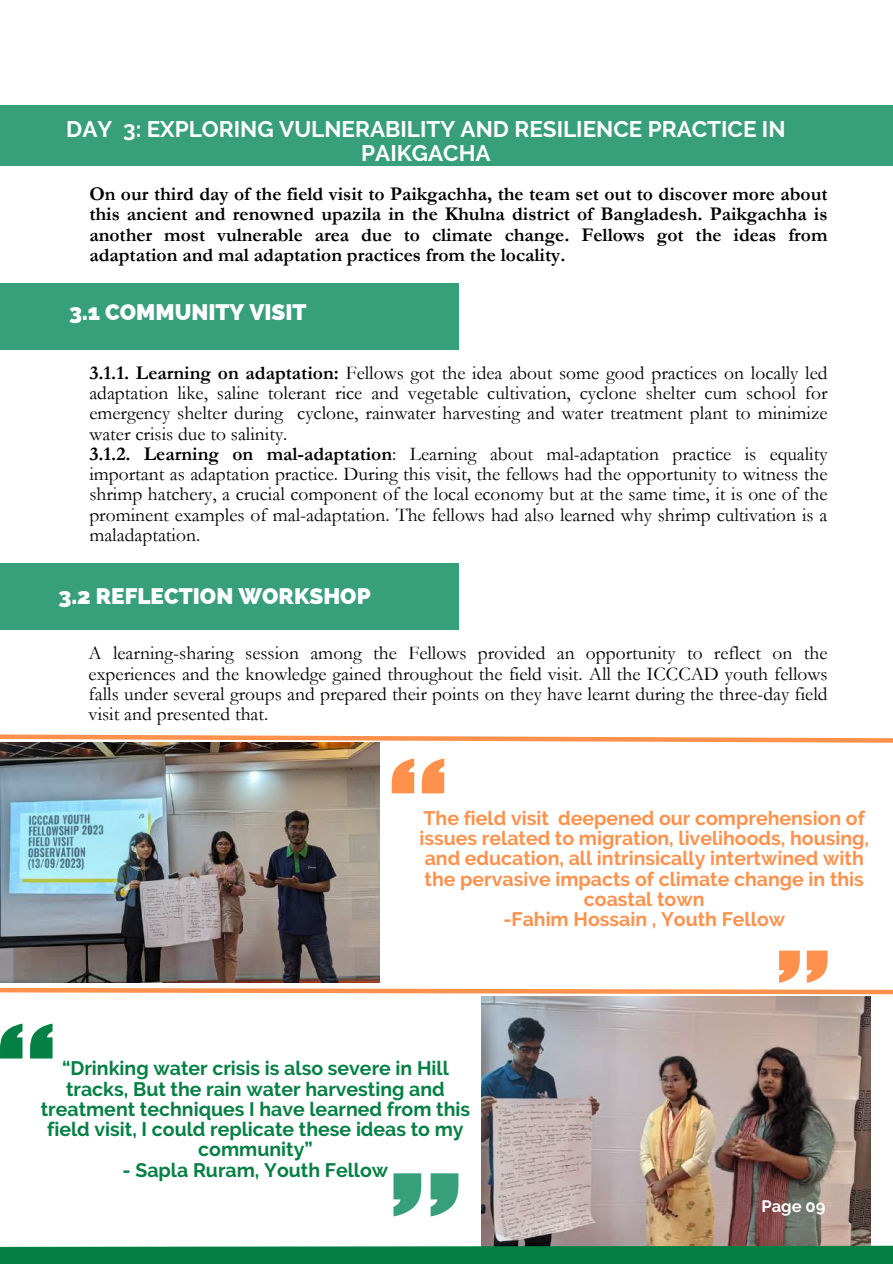
<style>
.page{position:relative;width:893px;height:1264px;background:#fff}
.page>*{position:absolute;margin:0;border:0;box-sizing:border-box;transform-origin:0 0}
.t1{font:700 22.5px/23.7px "Raleway";color:#fff;text-align:center}
.t2{font:800 22.5px "Raleway";color:#fff}
.t3{font:19.5px/20.2px "Garamond";color:#000}
.t4{font:700 19.5px/20.2px "Garamond";color:#000;text-align:justify}
.t5{font:700 19.5px/20.2px "Raleway";color:#ff914d;text-align:center}
.t6{font:700 19.5px/20.2px "Raleway";color:#048044;text-align:center}
.t7{font:700 16.5px "Raleway";color:#fff}
.s1{font-weight:700}
</style>
<div class="page">
<div style="left:0;top:106px;width:892px;height:60px;background:#379f7a"></div>
<div style="left:0;top:283px;width:458px;height:66px;background:#379f7a"></div>
<div style="left:0;top:563px;width:458px;height:67px;background:#379f7a"></div>
<img style="left:0;top:747px;width:379px;height:203px">
<svg style="left:391px;top:758px;width:53px;height:35px"></svg>
<img style="left:481px;top:997px;width:389px;height:234px">
<svg style="left:0;top:734px;width:892px;height:13px"></svg>
<svg style="left:0;top:950px;width:892px;height:47px"></svg>
<svg style="left:0;top:1023px;width:53px;height:35px"></svg>
<svg style="left:0;top:1231px;width:892px;height:32px"></svg>
<svg style="left:393px;top:1173px;width:65px;height:43px"></svg>
<p class="t1" style="left:66px;top:117px;width:720px">DAY 3: EXPLORING VULNERABILITY AND RESILIENCE PRACTICE IN<br>PAIKGACHA</p>
<p class="t4" style="left:89px;top:184px;width:739px">On our third day of the field visit to Paikgachha, the team set out to discover more about this ancient and renowned upazila in the Khulna district of Bangladesh. Paikgachha is another most vulnerable area due to climate change. Fellows got the ideas from adaptation and mal adaptation practices from the locality.</p>
<p class="t2" style="left:69px;top:298px;width:239px">3.1 COMMUNITY VISIT</p>
<p class="t3" style="left:89px;top:363px;width:739px"><span class="s1">3.1.1. Learning on adaptation:</span> Fellows got the idea about some good practices on locally led adaptation like, saline tolerant rice and vegetable cultivation, cyclone shelter cum school for emergency shelter during cyclone, rainwater harvesting and water treatment plant to minimize water crisis due to salinity.<br><span class="s1">3.1.2. Learning on mal-adaptation</span>: Learning about mal-adaptation practice is equality important as adaptation practice. During this visit, the fellows had the opportunity to witness the shrimp hatchery, a crucial component of the local economy but at the same time, it is one of the prominent examples of mal-adaptation. The fellows had also learned why shrimp cultivation is a maladaptation.</p>
<p class="t2" style="left:59px;top:583px;width:313px">3.2 REFLECTION WORKSHOP</p>
<p class="t3" style="left:88px;top:643px;width:740px;text-align:justify">A learning-sharing session among the Fellows provided an opportunity to reflect on the experiences and the knowledge gained throughout the field visit. All the ICCCAD youth fellows falls under several groups and prepared their points on they have learnt during the three-day field visit and presented that.</p>
<p class="t5" style="left:419px;top:807px;width:451px">The field visit deepened our comprehension of issues related to migration, livelihoods, housing, and education, all intrinsically intertwined with the pervasive impacts of climate change in this coastal town<br>-Fahim Hossain , Youth Fellow</p>
<p class="t6" style="left:41px;top:1058px;width:431px">“Drinking water crisis is also severe in Hill tracks, But the rain water harvesting and treatment techniques I have learned from this field visit, I could replicate these ideas to my community”</p>
<p class="t6" style="left:123px;top:1159px;width:267px">- Sapla Ruram, Youth Fellow</p>
<p class="t7" style="left:761px;top:1196px;width:66px">Page 09</p>
</div>
